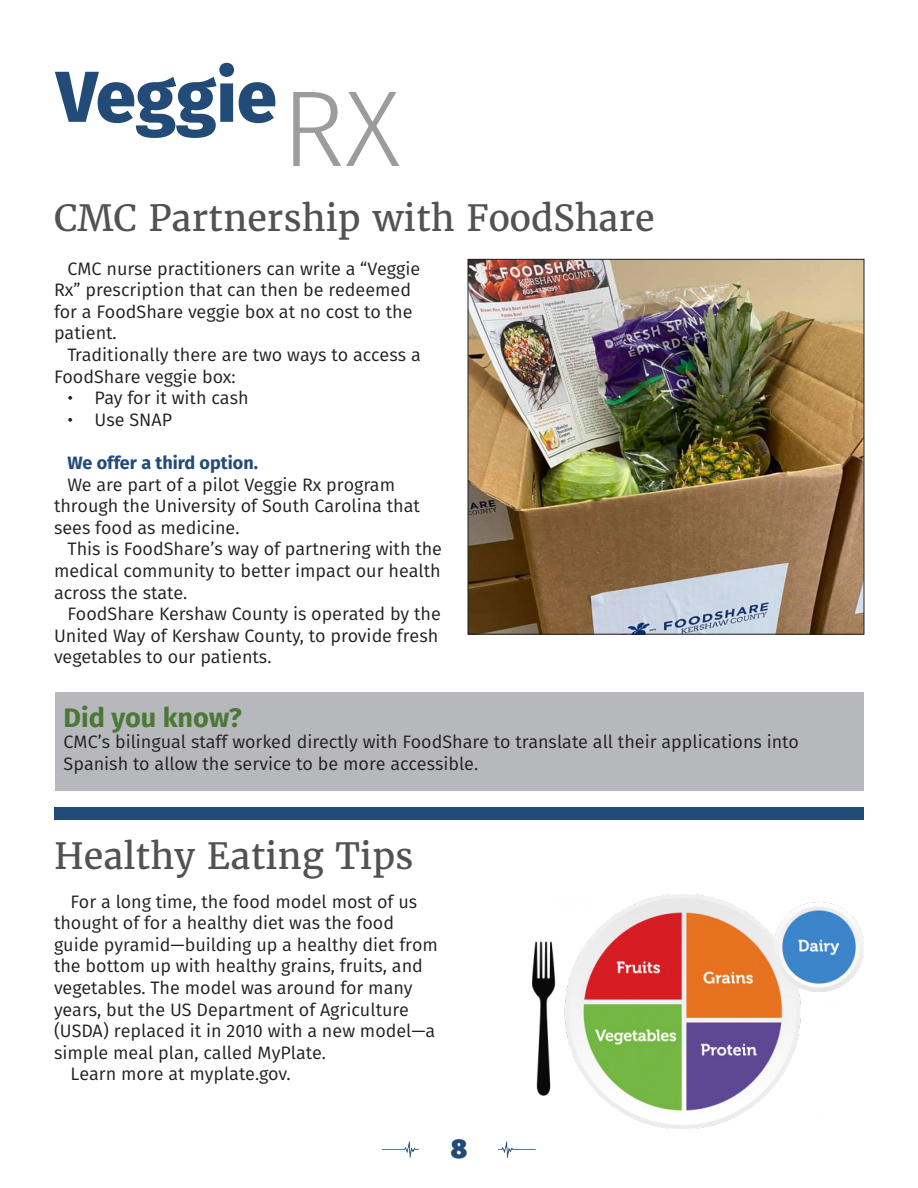
<style>
.page{position:relative;width:918px;height:1188px;background:#fff}
.page>*{position:absolute;margin:0;border:0;box-sizing:border-box;transform-origin:0 0}
.t1{font:300 108px "Fira Sans";color:#9c9c9c}
.t2{font:800 72px "Fira Sans";color:#224b77}
.t3{font:36px "Merriweather";color:#515252}
.t4{font:700 27px "Fira Sans";color:#4b7837}
.t5{font:900 27px "Fira Sans";color:#224b77}
.t6{font:18px/21.6px "Fira Sans";color:#231f20}
.t7{font:700 18px "Fira Sans";color:#224b77}
</style>
<div class="page">
<img style="left:383px;top:1141px;width:36px;height:17px">
<img style="left:499px;top:1141px;width:36px;height:17px">
<img style="left:470px;top:261px;width:392px;height:372px">
<div style="left:468px;top:259px;width:396px;height:376px;border:1px solid #231f20"></div>
<div style="left:55px;top:693px;width:809px;height:98px;background:#b6b8bb"></div>
<div style="left:54px;top:807px;width:810px;height:12px;background:#224b77"></div>
<img style="left:533px;top:894px;width:331px;height:235px">
<p class="t2" style="left:56px;top:34px;width:222px">Veggie</p>
<p class="t1" style="left:281px;top:52px;width:121px">RX</p>
<p class="t3" style="left:54px;top:195px;width:602px">CMC Partnership with FoodShare</p>
<p class="t6" style="left:54px;top:257px;width:368px;text-indent:14px">CMC nurse practitioners can write a “Veggie Rx” prescription that can then be redeemed for a FoodShare veggie box at no cost to the patient.</p>
<p class="t6" style="left:54px;top:344px;width:368px;text-indent:14px">Traditionally there are two ways to access a<br>FoodShare veggie box:</p>
<p class="t6" style="left:68px;top:387px;width:183px">• Pay for it with cash</p>
<p class="t6" style="left:68px;top:409px;width:106px">• Use SNAP</p>
<p class="t7" style="left:68px;top:448px;width:192px">We offer a third option.</p>
<p class="t6" style="left:54px;top:473px;width:367px;text-indent:14px">We are part of a pilot Veggie Rx program through the University of South Carolina that sees food as medicine.</p>
<p class="t6" style="left:54px;top:538px;width:390px;text-align:justify;text-indent:14px">This is FoodShare’s way of partnering with the medical community to better impact our health across the state.</p>
<p class="t6" style="left:54px;top:603px;width:388px;text-indent:14px">FoodShare Kershaw County is operated by the<br>United Way of Kershaw County, to provide fresh vegetables to our patients.</p>
<p class="t4" style="left:64px;top:695px;width:180px">Did you know?</p>
<p class="t6" style="left:64px;top:731px;width:737px">CMC’s bilingual staff worked directly with FoodShare to translate all their applications into<br>Spanish to allow the service to be more accessible.</p>
<p class="t3" style="left:54px;top:834px;width:361px">Healthy Eating Tips</p>
<p class="t6" style="left:54px;top:890px;width:385px;text-indent:16px">For a long time, the food model most of us thought of for a healthy diet was the food guide pyramid—building up a healthy diet from the bottom up with healthy grains, fruits, and vegetables. The model was around for many years, but the US Department of Agriculture (USDA) replaced it in 2010 with a new model—a simple meal plan, called MyPlate.</p>
<p class="t6" style="left:70px;top:1063px;width:222px">Learn more at myplate.gov.</p>
<h3 class="t5" style="left:451px;top:1124px;width:18px">8</h3>
</div>
